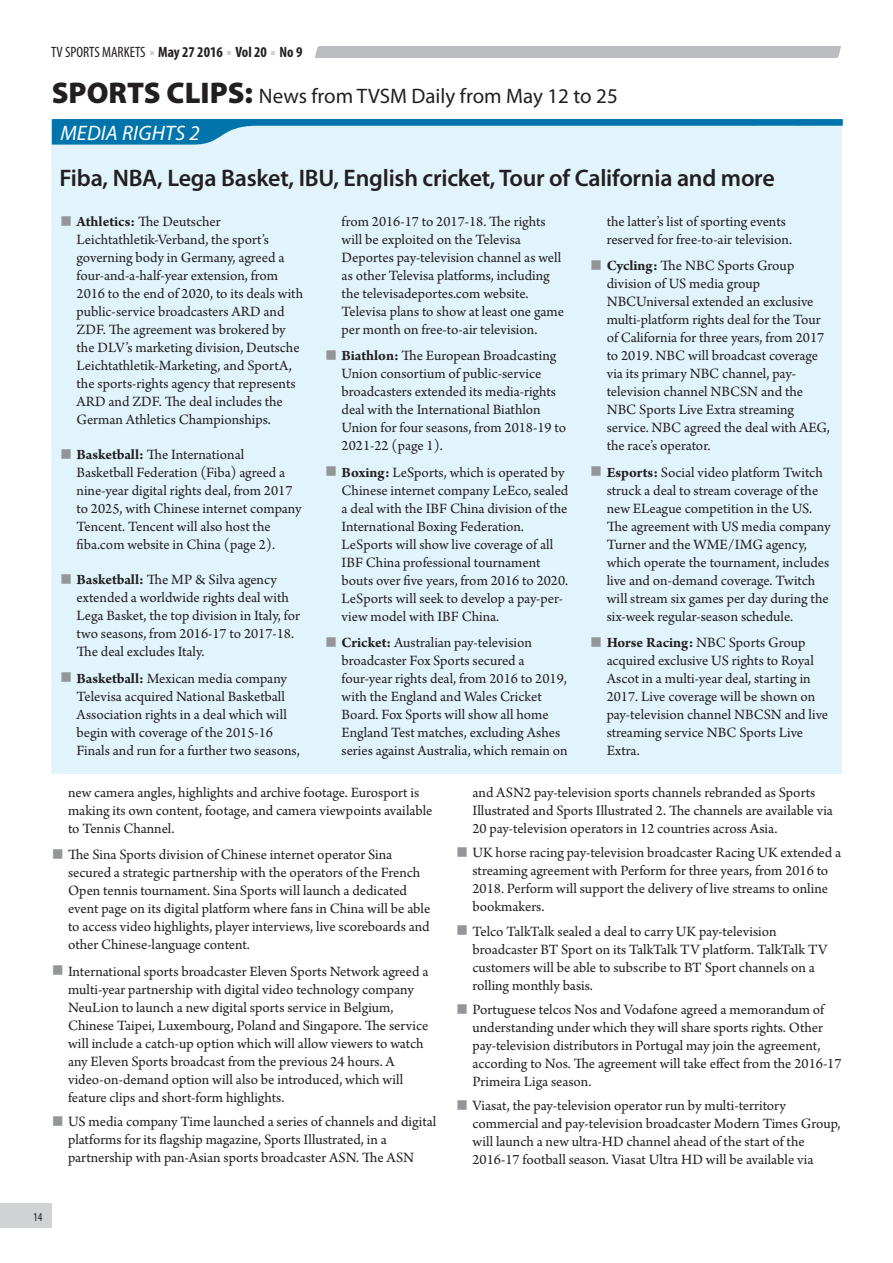
<style>
.page{position:relative;width:893px;height:1263px;background:#fff}
.page>*{position:absolute;margin:0;border:0;box-sizing:border-box;transform-origin:0 0}
.t1{font:600 24px "Myriad Pro";letter-spacing:-.01em;color:#231f20}
.t2{font:21px "Myriad Pro";color:#231f20}
.t3{font:italic 21px "Myriad Pro";letter-spacing:.01em;color:#fff}
.t4{font:15px/18px "Arno Pro";color:#231f20}
.t5{font:700 condensed 15px "Myriad Pro";color:#231f20}
.t6{font:condensed 12px "Myriad Pro";color:#231f20}
.s1{font-weight:400}
.s2{font-weight:900;font-size:30px}
.s3{font-weight:700;font-size:42px;color:#939598}
.s4{font-weight:700}
</style>
<div class="page">
<div style="left:0;top:1204px;width:51px;height:24px;background:#d1d2d4"></div>
<div style="left:315px;top:46px;width:526px;height:12px;background:#bcbdc0"></div>
<div style="left:51px;top:119px;width:791px;height:655px;background:#e1f4fc"></div>
<svg style="left:52px;top:119px;width:791px;height:26px"></svg>
<p class="t5" style="left:51px;top:43px;width:253px"><span class="s1">TV SPORTS MARKETS</span> May 27 2016 Vol 20 No 9</p>
<h2 class="t2" style="left:52px;top:83px;width:567px"><span class="s2">SPORTS CLIPS:</span> News from TVSM Daily from May 12 to 25</h2>
<h2 class="t3" style="left:60px;top:120px;width:141px">MEDIA RIGHTS 2</h2>
<h1 class="t1" style="left:60px;top:163px;width:717px">Fiba, NBA, Lega Basket, IBU, English cricket, Tour of California and more</h1>
<p class="t4" style="left:77px;top:214px;width:228px;text-indent:-17px"><span class="s3">■</span> <span class="s4">Athletics:</span> The Deutscher Leichtathletik-Verband, the sport’s governing body in Germany, agreed a four-and-a-half-year extension, from 2016 to the end of 2020, to its deals with public-service broadcasters ARD and ZDF. The agreement was brokered by the DLV’s marketing division, Deutsche Leichtathletik-Marketing, and SportA, the sports-rights agency that represents ARD and ZDF. The deal includes the German Athletics Championships.</p>
<p class="t4" style="left:77px;top:447px;width:227px;text-indent:-17px"><span class="s3">■</span> <span class="s4">Basketball:</span> The International Basketball Federation (Fiba) agreed a nine-year digital rights deal, from 2017 to 2025, with Chinese internet company Tencent. Tencent will also host the fiba.com website in China (page 2).</p>
<p class="t4" style="left:77px;top:572px;width:225px;text-indent:-17px"><span class="s3">■</span> <span class="s4">Basketball:</span> The MP &amp; Silva agency extended a worldwide rights deal with Lega Basket, the top division in Italy, for two seasons, from 2016-17 to 2017-18.<br>The deal excludes Italy.</p>
<p class="t4" style="left:77px;top:670px;width:225px;text-indent:-17px"><span class="s3">■</span> <span class="s4">Basketball:</span> Mexican media company Televisa acquired National Basketball Association rights in a deal which will begin with coverage of the 2015-16<br>Finals and run for a further two seasons,</p>
<p class="t4" style="left:342px;top:213px;width:224px">from 2016-17 to 2017-18. The rights will be exploited on the Televisa Deportes pay-television channel as well as other Televisa platforms, including the televisadeportes.com website.<br>Televisa plans to show at least one game per month on free-to-air television.</p>
<p class="t4" style="left:342px;top:348px;width:226px;text-indent:-17px"><span class="s3">■</span> <span class="s4">Biathlon:</span> The European Broadcasting Union consortium of public-service broadcasters extended its media-rights deal with the International Biathlon Union for four seasons, from 2018-19 to 2021-22 (page 1).</p>
<p class="t4" style="left:342px;top:464px;width:228px;text-indent:-17px"><span class="s3">■</span> <span class="s4">Boxing:</span> LeSports, which is operated by Chinese internet company LeEco, sealed a deal with the IBF China division of the International Boxing Federation.<br>LeSports will show live coverage of all IBF China professional tournament bouts over five years, from 2016 to 2020.<br>LeSports will seek to develop a pay-per&shy;view model with IBF China.</p>
<p class="t4" style="left:342px;top:635px;width:228px;text-indent:-17px"><span class="s3">■</span> <span class="s4">Cricket:</span> Australian pay-television broadcaster Fox Sports secured a four-year rights deal, from 2016 to 2019, with the England and Wales Cricket Board. Fox Sports will show all home England Test matches, excluding Ashes series against Australia, which remain on</p>
<p class="t4" style="left:607px;top:213px;width:187px">the latter’s list of sporting events reserved for free-to-air television.</p>
<p class="t4" style="left:607px;top:258px;width:225px;text-indent:-17px"><span class="s3">■</span> <span class="s4">Cycling:</span> The NBC Sports Group division of US media group NBCUniversal extended an exclusive multi-platform rights deal for the Tour of California for three years, from 2017 to 2019. NBC will broadcast coverage via its primary NBC channel, pay&shy;television channel NBCSN and the NBC Sports Live Extra streaming service. NBC agreed the deal with AEG, the race’s operator.</p>
<p class="t4" style="left:607px;top:464px;width:225px;text-indent:-17px"><span class="s3">■</span> <span class="s4">Esports:</span> Social video platform Twitch struck a deal to stream coverage of the new ELeague competition in the US.<br>The agreement with US media company Turner and the WME/IMG agency, which operate the tournament, includes live and on-demand coverage. Twitch will stream six games per day during the six-week regular-season schedule.</p>
<p class="t4" style="left:607px;top:635px;width:223px;text-indent:-17px"><span class="s3">■</span> <span class="s4">Horse Racing:</span> NBC Sports Group acquired exclusive US rights to Royal<br>Ascot in a multi-year deal, starting in<br>2017. Live coverage will be shown on pay-television channel NBCSN and live streaming service NBC Sports Live<br>Extra.</p>
<p class="t4" style="left:68px;top:784px;width:366px">new camera angles, highlights and archive footage. Eurosport is making its own content, footage, and camera viewpoints available to Tennis Channel.</p>
<p class="t4" style="left:68px;top:847px;width:364px;text-indent:-17px"><span class="s3">■</span> The Sina Sports division of Chinese internet operator Sina secured a strategic partnership with the operators of the French Open tennis tournament. Sina Sports will launch a dedicated event page on its digital platform where fans in China will be able to access video highlights, player interviews, live scoreboards and other Chinese-language content.</p>
<p class="t4" style="left:68px;top:963px;width:362px;text-indent:-17px"><span class="s3">■</span> International sports broadcaster Eleven Sports Network agreed a multi-year partnership with digital video technology company NeuLion to launch a new digital sports service in Belgium, Chinese Taipei, Luxembourg, Poland and Singapore. The service will include a catch-up option which will allow viewers to watch any Eleven Sports broadcast from the previous 24 hours. A video-on-demand option will also be introduced, which will feature clips and short-form highlights.</p>
<p class="t4" style="left:68px;top:1113px;width:370px;text-indent:-17px"><span class="s3">■</span> US media company Time launched a series of channels and digital platforms for its flagship magazine, Sports Illustrated, in a partnership with pan-Asian sports broadcaster ASN. The ASN</p>
<p class="t4" style="left:472px;top:784px;width:362px">and ASN2 pay-television sports channels rebranded as Sports<br>Illustrated and Sports Illustrated 2. The channels are available via<br>20 pay-television operators in 12 countries across Asia.</p>
<p class="t4" style="left:472px;top:844px;width:370px;text-indent:-17px"><span class="s3">■</span> UK horse racing pay-television broadcaster Racing UK extended a streaming agreement with Perform for three years, from 2016 to 2018. Perform will support the delivery of live streams to online bookmakers.</p>
<p class="t4" style="left:472px;top:923px;width:357px;text-indent:-17px"><span class="s3">■</span> Telco TalkTalk sealed a deal to carry UK pay-television broadcaster BT Sport on its TalkTalk TV platform. TalkTalk TV customers will be able to subscribe to BT Sport channels on a rolling monthly basis.</p>
<p class="t4" style="left:472px;top:1001px;width:371px;text-indent:-17px"><span class="s3">■</span> Portuguese telcos Nos and Vodafone agreed a memorandum of understanding under which they will share sports rights. Other pay-television distributors in Portugal may join the agreement, according to Nos. The agreement will take effect from the 2016-17<br>Primeira Liga season.</p>
<p class="t4" style="left:472px;top:1098px;width:370px;text-indent:-17px"><span class="s3">■</span> Viasat, the pay-television operator run by multi-territory commercial and pay-television broadcaster Modern Times Group, will launch a new ultra-HD channel ahead of the start of the 2016-17 football season. Viasat Ultra HD will be available via</p>
<p class="t6" style="left:33px;top:1209px;width:11px">14</p>
</div>
